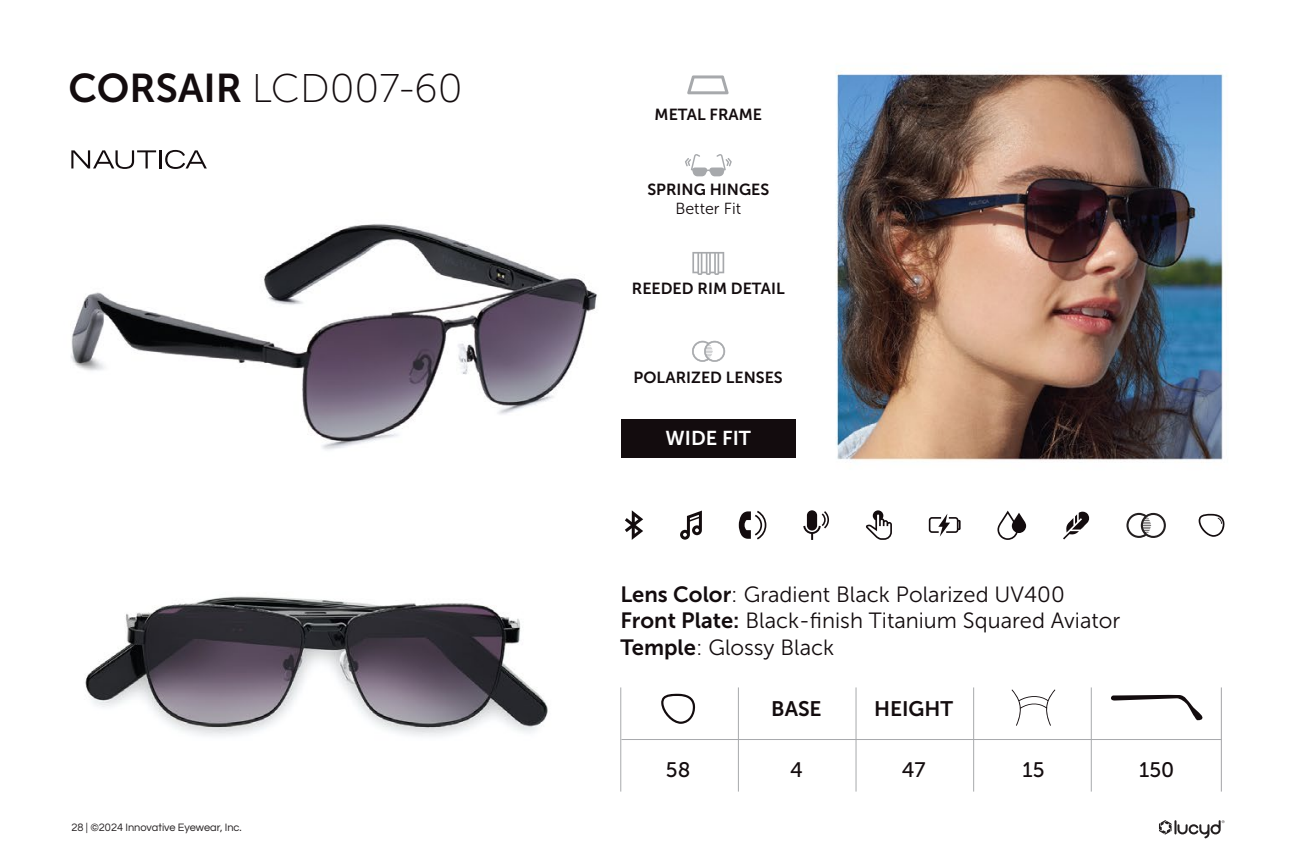
<style>
.page{position:relative;width:1296px;height:864px;background:#fff}
.page>*{position:absolute;margin:0;border:0;box-sizing:border-box;transform-origin:0 0}
.t1{font:40px "Museo Sans 100";color:#130c0e}
.t2{font:22px/26.4px "Museo Sans 300";color:#130c0e}
.t3{font:21px "Museo Sans 500";color:#130c0e}
.t4{font:21px "Museo Sans 700";color:#130c0e}
.t5{font:20px "Museo Sans 700";color:#fff}
.t6{font:16px "Museo Sans 700";color:#130c0e}
.t7{font:16px "Museo Sans 300";color:#130c0e}
.t8{font:11px "Questrial";color:#231f20}
.s1{font-family:"Museo Sans 700"}
</style>
<div class="page">
<img style="left:71px;top:66px;width:1153px;height:726px">
<svg style="left:1126px;top:513px;width:40px;height:25px"></svg>
<svg style="left:1199px;top:514px;width:26px;height:23px"></svg>
<svg style="left:692px;top:341px;width:33px;height:21px"></svg>
<svg style="left:685px;top:154px;width:47px;height:22px"></svg>
<svg style="left:692px;top:252px;width:32px;height:23px"></svg>
<svg style="left:687px;top:75px;width:42px;height:19px"></svg>
<svg style="left:71px;top:150px;width:85px;height:19px"></svg>
<hr style="left:159px;top:150px;width:3px;height:18px;background:#130c0e">
<svg style="left:165px;top:150px;width:42px;height:19px"></svg>
<div style="left:621px;top:419px;width:175px;height:39px;background:#130c0e"></div>
<hr style="left:620px;top:687px;width:1px;height:105px;background:#a7a9ac">
<hr style="left:1221px;top:687px;width:1px;height:105px;background:#a3a3a7">
<hr style="left:738px;top:687px;width:1px;height:105px;background:#a7a9ac">
<hr style="left:621px;top:739px;width:601px;height:1px;background:#a7a9ac">
<hr style="left:856px;top:687px;width:1px;height:105px;background:#a7a9ac">
<hr style="left:973px;top:687px;width:1px;height:105px;background:#a7a9ac">
<hr style="left:1091px;top:687px;width:1px;height:105px;background:#a7a9ac">
<svg style="left:1012px;top:689px;width:43px;height:37px"></svg>
<svg style="left:1109px;top:695px;width:94px;height:27px"></svg>
<svg style="left:661px;top:694px;width:35px;height:30px"></svg>
<svg style="left:997px;top:511px;width:29px;height:29px"></svg>
<svg style="left:1063px;top:511px;width:27px;height:28px"></svg>
<svg style="left:625px;top:510px;width:18px;height:30px"></svg>
<svg style="left:739px;top:511px;width:27px;height:29px"></svg>
<svg style="left:680px;top:511px;width:22px;height:29px"></svg>
<svg style="left:803px;top:511px;width:26px;height:29px"></svg>
<svg style="left:865px;top:510px;width:27px;height:30px"></svg>
<svg style="left:929px;top:514px;width:32px;height:23px"></svg>
<svg style="left:1159px;top:820px;width:66px;height:19px"></svg>
<h1 class="t1" style="left:68px;top:67px;width:396px"><span class="s1">CORSAIR</span> LCD007-60</h1>
<p class="t8" style="left:71px;top:820px;width:172px">28 | ©2024 Innovative Eyewear, Inc.</p>
<p class="t6" style="left:655px;top:106px;width:109px">METAL FRAME</p>
<p class="t6" style="left:647px;top:181px;width:123px">SPRING HINGES</p>
<p class="t7" style="left:675px;top:200px;width:67px">Better Fit</p>
<p class="t6" style="left:632px;top:280px;width:154px">REEDED RIM DETAIL</p>
<p class="t6" style="left:634px;top:369px;width:151px">POLARIZED LENSES</p>
<p class="t5" style="left:666px;top:427px;width:87px">WIDE FIT</p>
<p class="t2" style="left:620px;top:581px;width:501px"><span class="s1">Lens Color</span>: Gradient Black Polarized UV400<br><span class="s1">Front Plate:</span> Black-finish Titanium Squared Aviator<br><span class="s1">Temple</span>: Glossy Black</p>
<p class="t4" style="left:771px;top:697px;width:52px">BASE</p>
<p class="t4" style="left:874px;top:697px;width:81px">HEIGHT</p>
<p class="t3" style="left:666px;top:758px;width:26px">58</p>
<p class="t3" style="left:790px;top:758px;width:14px">4</p>
<p class="t3" style="left:902px;top:758px;width:25px">47</p>
<p class="t3" style="left:1022px;top:758px;width:24px">15</p>
<p class="t3" style="left:1139px;top:758px;width:37px">150</p>
</div>
